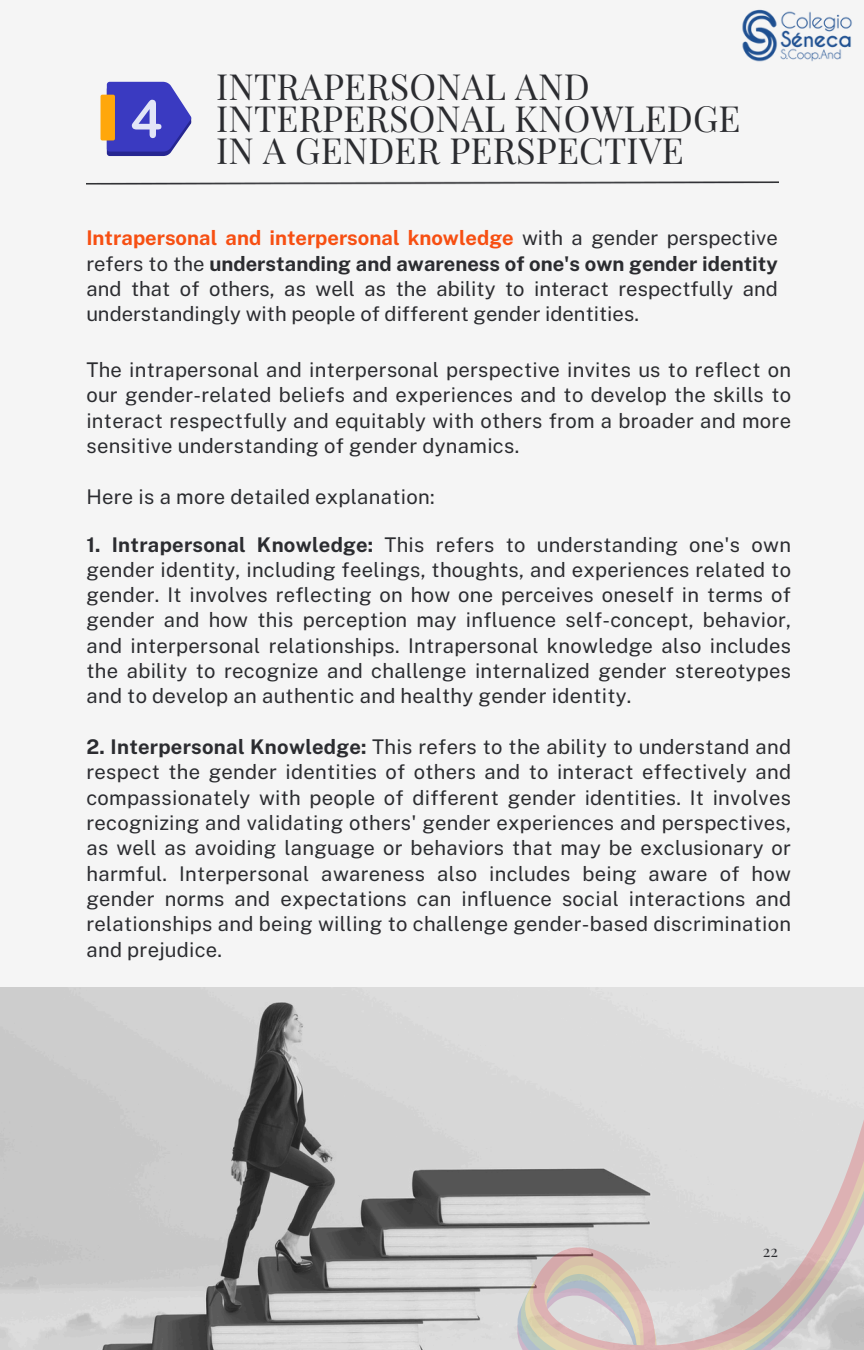
<style>
.page{position:relative;width:864px;height:1350px;background:#f5f5f5}
.page>*{position:absolute;margin:0;border:0;box-sizing:border-box;transform-origin:0 0}
.t1{font:36px/31.9px "Playfair Display";letter-spacing:.005em;color:#2b2c30}
.t2{font:20.25px/25.2px "Public Sans";letter-spacing:.015em;color:#2b2c30;text-align:justify}
.t3{font:15.75px "Playfair Display";color:#2b2c30}
.s1{font-weight:700;color:#f74f12}
.s2{font-weight:700}
</style>
<div class="page">
<img style="left:86px;top:181px;width:692px;height:4px">
<img style="left:742px;top:9px;width:110px;height:53px">
<img style="left:0;top:987px;width:864px;height:363px">
<svg style="left:101px;top:82px;width:90px;height:74px"></svg>
<svg style="left:152px;top:1015px;width:712px;height:335px;fill:#d7d7d7"></svg>
<p class="t1" style="left:216px;top:69px;width:526px">INTRAPERSONAL AND<br>INTERPERSONAL KNOWLEDGE<br>IN A GENDER PERSPECTIVE</p>
<p class="t2" style="left:86px;top:225px;width:693px"><span class="s1">Intrapersonal and interpersonal knowledge</span> with a gender perspective refers to the <span class="s2">understanding and awareness of one's own gender identity </span>and that of others, as well as the ability to interact respectfully and understandingly with people of different gender identities.</p>
<p class="t2" style="left:86px;top:357px;width:706px">The intrapersonal and interpersonal perspective invites us to reflect on our gender-related beliefs and experiences and to develop the skills to interact respectfully and equitably with others from a broader and more sensitive understanding of gender dynamics.</p>
<p class="t2" style="left:86px;top:484px;width:350px">Here is a more detailed explanation:</p>
<p class="t2" style="left:86px;top:532px;width:706px"><span class="s2">1. Intrapersonal Knowledge:</span> This refers to understanding one's own gender identity, including feelings, thoughts, and experiences related to gender. It involves reflecting on how one perceives oneself in terms of gender and how this perception may influence self-concept, behavior, and interpersonal relationships. Intrapersonal knowledge also includes the ability to recognize and challenge internalized gender stereotypes and to develop an authentic and healthy gender identity.</p>
<p class="t2" style="left:86px;top:734px;width:706px"><span class="s2">2. Interpersonal Knowledge:</span> This refers to the ability to understand and respect the gender identities of others and to interact effectively and compassionately with people of different gender identities. It involves recognizing and validating others' gender experiences and perspectives, as well as avoiding language or behaviors that may be exclusionary or harmful. Interpersonal awareness also includes being aware of how gender norms and expectations can influence social interactions and relationships and being willing to challenge gender-based discrimination and prejudice.</p>
<p class="t3" style="left:763px;top:1240px;width:17px">22</p>
</div>
